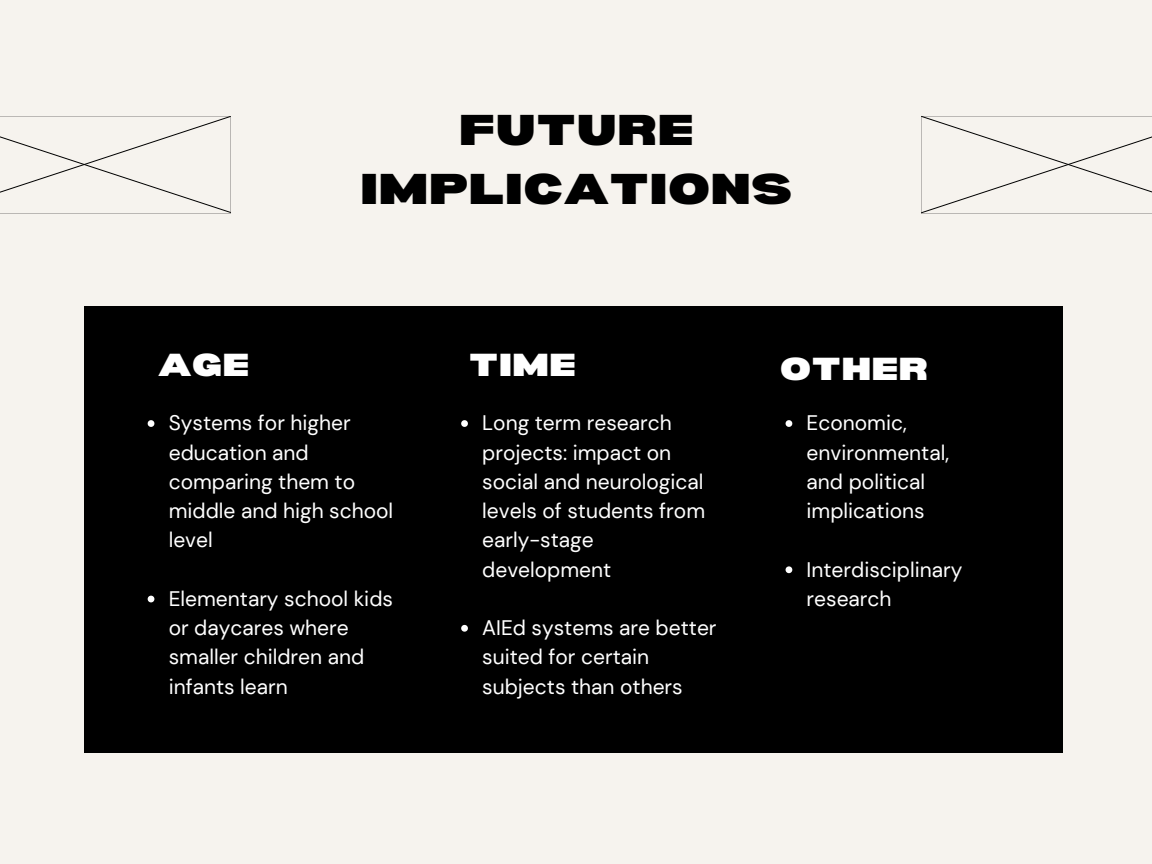
<style>
.page{position:relative;width:1152px;height:864px;background:#f6f3ee}
.page>*{position:absolute;margin:0;border:0;box-sizing:border-box;transform-origin:0 0}
.t1{font:900 expanded 42.15px/58.7px "Bernoru";color:#000;text-align:center}
.t2{font:900 expanded 31.2px "Bernoru";color:#fff}
.t3{font:21px/29.2px "DM Sans";color:#fff}
</style>
<div class="page">
<div style="left:84px;top:306px;width:979px;height:447px;background:#000"></div>
<svg style="left:148px;top:420px;width:6px;height:7px"></svg>
<svg style="left:148px;top:596px;width:6px;height:6px"></svg>
<svg style="left:461px;top:420px;width:7px;height:7px"></svg>
<svg style="left:461px;top:625px;width:7px;height:7px"></svg>
<svg style="left:786px;top:420px;width:6px;height:7px"></svg>
<svg style="left:786px;top:566px;width:6px;height:7px"></svg>
<svg style="left:921px;top:116px;width:231px;height:98px"></svg>
<svg style="left:0;top:116px;width:231px;height:98px"></svg>
<h1 class="t1" style="left:360px;top:99px;width:434px">FUTURE<br>IMPLICATIONS</h1>
<h2 class="t2" style="left:158px;top:347px;width:93px">AGE</h2>
<h2 class="t2" style="left:469px;top:347px;width:109px">TIME</h2>
<h2 class="t2" style="left:780px;top:351px;width:150px">OTHER</h2>
<p class="t3" style="left:169px;top:409px;width:226px">Systems for higher education and comparing them to middle and high school level</p>
<p class="t3" style="left:482px;top:409px;width:224px">Long term research projects: impact on social and neurological levels of students from early-stage development</p>
<p class="t3" style="left:482px;top:613px;width:236px">AIEd systems are better suited for certain subjects than others</p>
<p class="t3" style="left:807px;top:409px;width:144px">Economic, environmental, and political implications</p>
<p class="t3" style="left:807px;top:555px;width:157px">Interdisciplinary research</p>
<p class="t3" style="left:169px;top:584px;width:226px">Elementary school kids or daycares where smaller children and infants learn</p>
</div>
